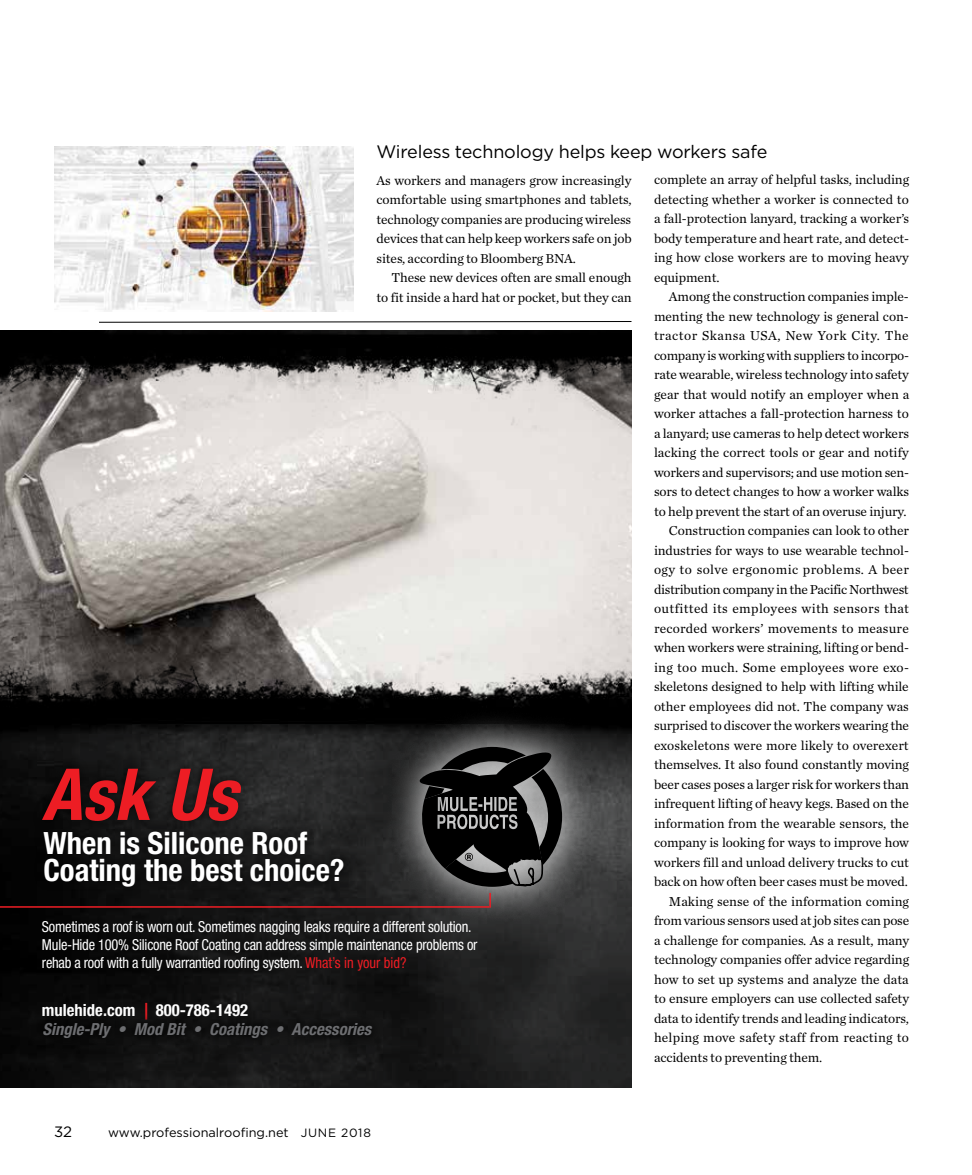
<style>
.page{position:relative;width:972px;height:1175px;background:#fff}
.page>*{position:absolute;margin:0;border:0;box-sizing:border-box;transform-origin:0 0}
.t1{font:italic 700 condensed 71.7px "Helvetica Neue LT Std";color:#ed1d24}
.t2{font:700 condensed 30.75px/26.7px "Helvetica Neue LT Std";color:#fff}
.t3{font:18px "Gotham";letter-spacing:-.01em;color:#000}
.t4{font:italic 700 condensed 16.65px/19.4px "Helvetica Neue LT Std";color:#6d6e71}
.t5{font:condensed 15.15px/18.1px "Helvetica Neue LT Std";letter-spacing:-.015em;color:#fff;scale:.95 1}
.t6{font:15px "Gotham";color:#000}
.t7{font:13.5px/19.5px "Chronicle Text G1";letter-spacing:-.01em;color:#000;text-align:justify}
.t8{font:13.5px "Chronicle Text G1";letter-spacing:.015em;color:#000}
.t9{font:13.5px "Chronicle Text G1";letter-spacing:.025em;color:#000}
.t10{font:13.5px "Chronicle Text G1";letter-spacing:.03em;color:#000}
.t11{font:13.5px "Chronicle Text G1";letter-spacing:.035em;color:#000}
.t12{font:13.5px "Chronicle Text G1";letter-spacing:.02em;color:#000}
.t13{font:12.75px "Gotham";color:#000}
.s1{color:#ed1d24}
.s2{font-style:normal;color:#fff}
.s3{font-style:normal;font-stretch:normal;color:#ed1d24}
.s4{font-size:12px}
</style>
<div class="page">
<img style="left:0;top:432px;width:632px;height:200px">
<img style="left:0;top:632px;width:632px;height:456px">
<img style="left:0;top:330px;width:632px;height:102px">
<div style="left:30px;top:1010px;width:355px;height:41px;background:#0f0f0f"></div>
<div style="left:381px;top:707px;width:220px;height:219px;background:#fff;opacity:.75"></div>
<svg style="left:415px;top:747px;width:147px;height:140px;background:#393939"></svg>
<hr style="left:0;top:906px;width:489px;height:1px;background:#ed1d24">
<svg style="left:489px;top:893px;width:2px;height:14px"></svg>
<div style="left:32px;top:757px;width:322px;height:140px;background:#000;opacity:.75"></div>
<svg style="left:99px;top:321px;width:533px;height:2px"></svg>
<img style="left:54px;top:146px;width:300px;height:165px">
<h3 class="t3" style="left:376px;top:140px;width:392px">Wireless technology helps keep workers safe</h3>
<p class="t7" style="left:376px;top:170px;width:257px">As workers and managers grow increasingly comfortable using smartphones and tablets, technology companies are producing wireless devices that can help keep workers safe on job sites, according to Bloomberg BNA.</p>
<p class="t7" style="left:376px;top:267px;width:257px;text-align:right">These new devices often are small enough to fit inside a hard hat or pocket, but they can</p>
<h1 class="t1" style="left:42px;top:751px;width:197px">Ask Us</h1>
<h2 class="t2" style="left:43px;top:829px;width:303px">When is Silicone Roof<br>Coating the best choice?</h2>
<p class="t5" style="left:42px;top:917px;width:460px">Sometimes a roof is worn out. Sometimes nagging leaks require a different solution.<br>Mule-Hide 100% Silicone Roof Coating can address simple maintenance problems or rehab a roof with a fully warrantied roofing system. <span class="s1">What’s in your bid?</span></p>
<p class="t4" style="left:42px;top:1000px;width:331px"><span class="s2">mulehide.com</span> <span class="s3">|</span> <span class="s2">800-786-1492<br></span>Single-Ply • Mod Bit • Coatings • Accessories</p>
<p class="t7" style="left:654px;top:169px;width:257px">complete an array of helpful tasks, including detecting whether a worker is connected to a fall-protection lanyard, tracking a worker’s body temperature and heart rate, and detect&shy;ing how close workers are to moving heavy equipment.</p>
<p class="t7" style="left:669px;top:286px;width:241px">Among the construction companies imple-</p>
<p class="t7" style="left:654px;top:306px;width:256px">menting the new technology is general con-</p>
<p class="t11" style="left:654px;top:325px;width:256px">tractor Skansa USA, New York City. The</p>
<p class="t7" style="left:654px;top:345px;width:257px">company is working with suppliers to incorpo-</p>
<p class="t7" style="left:654px;top:364px;width:256px">rate wearable, wireless technology into safety</p>
<p class="t7" style="left:654px;top:383px;width:257px">gear that would notify an employer when a</p>
<p class="t7" style="left:654px;top:403px;width:256px">worker attaches a fall-protection harness to</p>
<p class="t7" style="left:654px;top:422px;width:257px">a lanyard; use cameras to help detect workers</p>
<p class="t7" style="left:654px;top:442px;width:256px">lacking the correct tools or gear and notify</p>
<p class="t7" style="left:654px;top:461px;width:257px">workers and supervisors; and use motion sen-</p>
<p class="t7" style="left:654px;top:481px;width:257px">sors to detect changes to how a worker walks</p>
<p class="t7" style="left:654px;top:500px;width:254px">to help prevent the start of an overuse injury.</p>
<p class="t7" style="left:669px;top:520px;width:242px">Construction companies can look to other</p>
<p class="t7" style="left:654px;top:539px;width:257px">industries for ways to use wearable technol-</p>
<p class="t10" style="left:654px;top:559px;width:257px">ogy to solve ergonomic problems. A beer</p>
<p class="t7" style="left:654px;top:578px;width:256px">distribution company in the Pacific Northwest</p>
<p class="t9" style="left:654px;top:598px;width:257px">outfitted its employees with sensors that</p>
<p class="t8" style="left:654px;top:618px;width:256px">recorded workers’ movements to measure</p>
<p class="t7" style="left:654px;top:637px;width:257px">when workers were straining, lifting or bend-</p>
<p class="t12" style="left:654px;top:657px;width:257px">ing too much. Some employees wore exo-</p>
<p class="t7" style="left:654px;top:676px;width:256px">skeletons designed to help with lifting while</p>
<p class="t7" style="left:654px;top:695px;width:256px">other employees did not. The company was</p>
<p class="t7" style="left:654px;top:715px;width:257px">surprised to discover the workers wearing the</p>
<p class="t7" style="left:654px;top:734px;width:256px">exoskeletons were more likely to overexert</p>
<p class="t7" style="left:654px;top:754px;width:256px">themselves. It also found constantly moving</p>
<p class="t7" style="left:654px;top:773px;width:257px">beer cases poses a larger risk for workers than</p>
<p class="t7" style="left:654px;top:793px;width:257px">infrequent lifting of heavy kegs. Based on the</p>
<p class="t7" style="left:654px;top:812px;width:257px">information from the wearable sensors, the</p>
<p class="t7" style="left:654px;top:832px;width:257px">company is looking for ways to improve how</p>
<p class="t7" style="left:654px;top:851px;width:257px">workers fill and unload delivery trucks to cut</p>
<p class="t7" style="left:654px;top:871px;width:255px">back on how often beer cases must be moved.</p>
<p class="t7" style="left:669px;top:890px;width:242px">Making sense of the information coming</p>
<p class="t7" style="left:654px;top:910px;width:257px">from various sensors used at job sites can pose</p>
<p class="t7" style="left:654px;top:929px;width:257px">a challenge for companies. As a result, many</p>
<p class="t7" style="left:654px;top:949px;width:257px">technology companies offer advice regarding</p>
<p class="t7" style="left:654px;top:968px;width:256px">how to set up systems and analyze the data</p>
<p class="t7" style="left:654px;top:988px;width:257px">to ensure employers can use collected safety</p>
<p class="t7" style="left:654px;top:1007px;width:256px">data to identify trends and leading indicators,</p>
<p class="t8" style="left:654px;top:1027px;width:257px">helping move safety staff from reacting to</p>
<p class="t7" style="left:654px;top:1046px;width:170px">accidents to preventing them.</p>
<p class="t6" style="left:54px;top:1122px;width:20px">32</p>
<p class="t13" style="left:108px;top:1124px;width:264px">www.professionalroofing.net <span class="s4">JUNE 2018</span></p>
</div>
